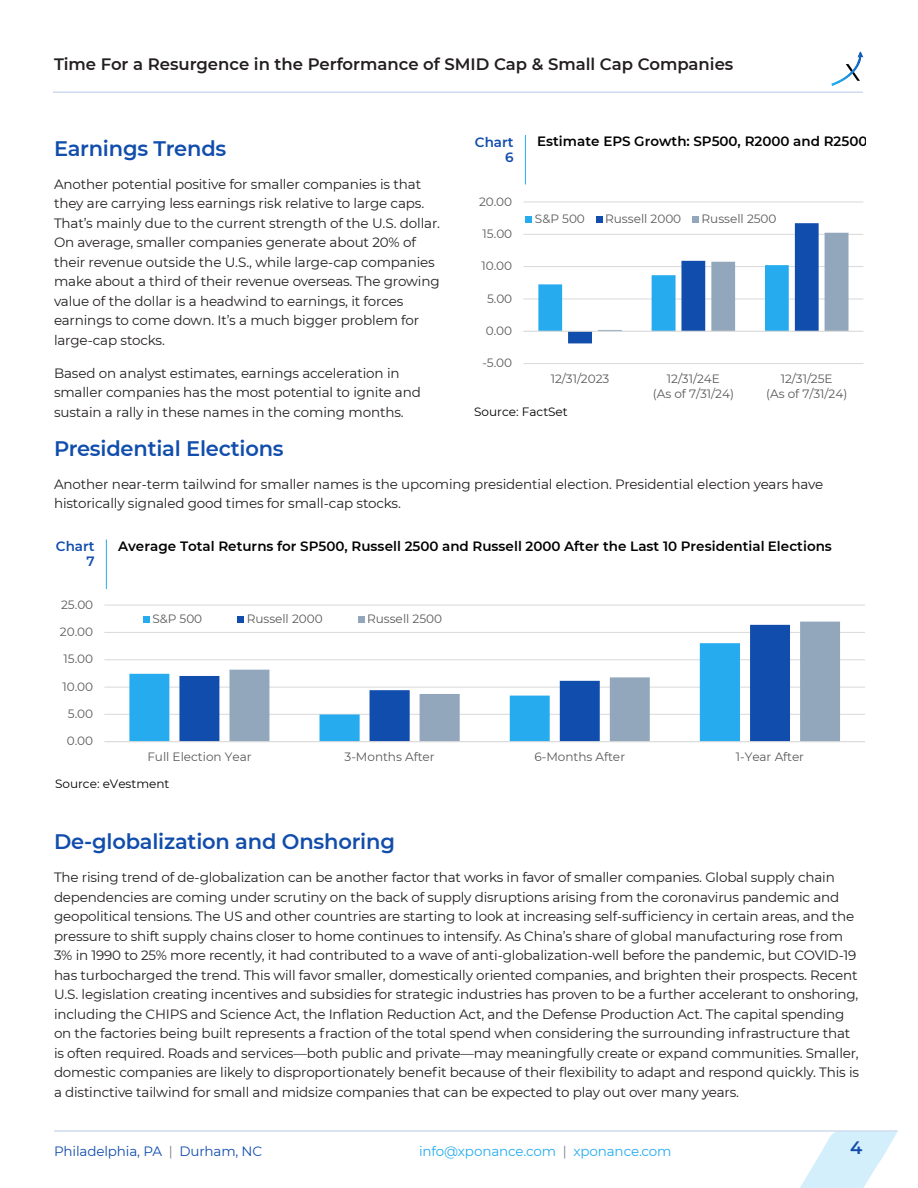
<style>
.page{position:relative;width:918px;height:1188px;background:#fff}
.page>*{position:absolute;margin:0;border:0;box-sizing:border-box;transform-origin:0 0}
.t1{font:600 21px "Montserrat";letter-spacing:-.01em;color:#114dac}
.t2{font:600 18px "Montserrat";color:#114dac}
.t3{font:600 16.5px "Montserrat";color:#231f20}
.t4{font:13.5px/19.5px "Montserrat";letter-spacing:-.015em;color:#231f20}
.t5{font:600 13.5px "Montserrat";letter-spacing:.005em;color:#000}
.t6{font:13.5px "Montserrat";letter-spacing:-.01em;color:#26acee}
.t7{font:13.5px "Montserrat";letter-spacing:-.01em;color:#114dac}
.t8{font:600 13.5px "Montserrat";letter-spacing:.005em;color:#114dac}
.t9{font:12px/14.7px "Montserrat";letter-spacing:-.005em;color:#595959;text-align:center}
.t10{font:12px "Montserrat";color:#000}
.s1{color:#808080}
</style>
<div class="page">
<svg style="left:800px;top:1131px;width:98px;height:57px"></svg>
<hr style="left:54px;top:1130px;width:843px;height:2px;background:#cfdbef">
<hr style="left:53px;top:91px;width:810px;height:2px;background:#cfdbef">
<svg style="left:831px;top:52px;width:33px;height:34px"></svg>
<hr style="left:525px;top:135px;width:1px;height:49px;background:#26acee">
<hr style="left:523px;top:363px;width:340px;height:1px;background:#d9d9d9">
<hr style="left:523px;top:299px;width:340px;height:1px;background:#d9d9d9">
<hr style="left:523px;top:266px;width:340px;height:1px;background:#d9d9d9">
<hr style="left:523px;top:234px;width:340px;height:1px;background:#d9d9d9">
<hr style="left:523px;top:202px;width:340px;height:1px;background:#d9d9d9">
<svg style="left:538px;top:223px;width:311px;height:120px"></svg>
<hr style="left:523px;top:331px;width:340px;height:1px;background:#d9d9d9">
<div style="left:514px;top:208px;width:269px;height:22px;background:#fff"></div>
<svg style="left:526px;top:216px;width:6px;height:6px"></svg>
<div style="left:596px;top:216px;width:7px;height:6px;background:#114dac"></div>
<div style="left:692px;top:216px;width:7px;height:6px;background:#92a7bc"></div>
<hr style="left:106px;top:540px;width:1px;height:49px;background:#26acee">
<hr style="left:104px;top:714px;width:761px;height:1px;background:#d9d9d9">
<hr style="left:104px;top:687px;width:761px;height:1px;background:#d9d9d9">
<hr style="left:104px;top:659px;width:761px;height:1px;background:#d9d9d9">
<hr style="left:104px;top:632px;width:761px;height:1px;background:#d9d9d9">
<hr style="left:104px;top:605px;width:761px;height:1px;background:#d9d9d9">
<svg style="left:129px;top:673px;width:50px;height:68px;fill:#26acee"></svg>
<svg style="left:179px;top:669px;width:51px;height:72px;fill:#114dac"></svg>
<svg style="left:230px;top:622px;width:610px;height:119px"></svg>
<hr style="left:104px;top:741px;width:761px;height:1px;background:#d9d9d9">
<div style="left:107px;top:611px;width:366px;height:18px;background:#fff"></div>
<div style="left:143px;top:616px;width:7px;height:7px;background:#26acee"></div>
<div style="left:237px;top:616px;width:7px;height:7px;background:#114dac"></div>
<div style="left:358px;top:616px;width:6px;height:7px;background:#92a7bc"></div>
<p class="t3" style="left:54px;top:57px;width:681px">Time For a Resurgence in the Performance of SMID Cap &amp; Small Cap Companies</p>
<p class="t5" style="left:537px;top:136px;width:332px">Estimate EPS Growth: SP500, R2000 and R2500</p>
<p class="t8" style="left:475px;top:136px;width:40px">Chart</p>
<h1 class="t1" style="left:54px;top:140px;width:174px">Earnings Trends</h1>
<p class="t4" style="left:54px;top:175px;width:388px">Another potential positive for smaller companies is that they are carrying less earnings risk relative to large caps.<br>That’s mainly due to the current strength of the U.S. dollar.<br>On average, smaller companies generate about 20% of their revenue outside the U.S., while large-cap companies make about a third of their revenue overseas. The growing value of the dollar is a headwind to earnings, it forces earnings to come down. It’s a much bigger problem for large-cap stocks.</p>
<p class="t4" style="left:54px;top:364px;width:368px">Based on analyst estimates, earnings acceleration in smaller companies has the most potential to ignite and sustain a rally in these names in the coming months.</p>
<h1 class="t1" style="left:54px;top:439px;width:231px">Presidential Elections</h1>
<p class="t4" style="left:54px;top:475px;width:771px">Another near-term tailwind for smaller names is the upcoming presidential election. Presidential election years have historically signaled good times for small-cap stocks.</p>
<p class="t8" style="left:505px;top:151px;width:10px">6</p>
<p class="t9" style="left:479px;top:194px;width:35px">20.00</p>
<p class="t9" style="left:535px;top:212px;width:51px">S&amp;P 500</p>
<p class="t9" style="left:605px;top:212px;width:78px">Russell 2000</p>
<p class="t9" style="left:702px;top:212px;width:76px">Russell 2500</p>
<p class="t9" style="left:483px;top:227px;width:31px">15.00</p>
<p class="t9" style="left:482px;top:259px;width:32px">10.00</p>
<p class="t9" style="left:487px;top:291px;width:27px">5.00</p>
<p class="t9" style="left:486px;top:324px;width:28px">0.00</p>
<p class="t9" style="left:482px;top:356px;width:31px">-5.00</p>
<p class="t9" style="left:551px;top:372px;width:60px">12/31/2023</p>
<p class="t9" style="left:653px;top:372px;width:83px">12/31/24E<br>(As of 7/31/24)</p>
<p class="t9" style="left:766px;top:372px;width:83px">12/31/25E<br>(As of 7/31/24)</p>
<p class="t10" style="left:474px;top:406px;width:95px">Source: FactSet</p>
<p class="t8" style="left:56px;top:541px;width:40px">Chart</p>
<p class="t8" style="left:86px;top:556px;width:10px">7</p>
<p class="t9" style="left:61px;top:597px;width:34px">25.00</p>
<p class="t9" style="left:60px;top:625px;width:35px">20.00</p>
<p class="t9" style="left:64px;top:652px;width:31px">15.00</p>
<p class="t9" style="left:62px;top:679px;width:32px">10.00</p>
<p class="t9" style="left:68px;top:707px;width:27px">5.00</p>
<p class="t9" style="left:67px;top:734px;width:28px">0.00</p>
<p class="t5" style="left:118px;top:540px;width:715px">Average Total Returns for SP500, Russell 2500 and Russell 2000 After the Last 10 Presidential Elections</p>
<p class="t9" style="left:152px;top:612px;width:51px">S&amp;P 500</p>
<p class="t9" style="left:247px;top:612px;width:78px">Russell 2000</p>
<p class="t9" style="left:367px;top:612px;width:76px">Russell 2500</p>
<p class="t9" style="left:147px;top:750px;width:106px">Full Election Year</p>
<p class="t9" style="left:345px;top:750px;width:92px">3-Months After</p>
<p class="t9" style="left:535px;top:750px;width:92px">6-Months After</p>
<p class="t9" style="left:736px;top:750px;width:70px">1-Year After</p>
<p class="t10" style="left:55px;top:777px;width:116px">Source: eVestment</p>
<h1 class="t1" style="left:54px;top:833px;width:342px">De-globalization and Onshoring</h1>
<p class="t4" style="left:54px;top:869px;width:807px">The rising trend of de-globalization can be another factor that works in favor of smaller companies. Global supply chain dependencies are coming under scrutiny on the back of supply disruptions arising from the coronavirus pandemic and geopolitical tensions. The US and other countries are starting to look at increasing self-sufficiency in certain areas, and the pressure to shift supply chains closer to home continues to intensify. As China’s share of global manufacturing rose from 3% in 1990 to 25% more recently, it had contributed to a wave of anti-globalization-well before the pandemic, but COVID-19 has turbocharged the trend. This will favor smaller, domestically oriented companies, and brighten their prospects. Recent U.S. legislation creating incentives and subsidies for strategic industries has proven to be a further accelerant to onshoring, including the CHIPS and Science Act, the Inflation Reduction Act, and the Defense Production Act. The capital spending on the factories being built represents a fraction of the total spend when considering the surrounding infrastructure that is often required. Roads and services—both public and private—may meaningfully create or expand communities. Smaller, domestic companies are likely to disproportionately benefit because of their flexibility to adapt and respond quickly. This is a distinctive tailwind for small and midsize companies that can be expected to play out over many years.</p>
<p class="t7" style="left:54px;top:1146px;width:210px">Philadelphia, PA <span class="s1">|</span> Durham, NC</p>
<p class="t6" style="left:419px;top:1146px;width:254px">info@xponance.com <span class="s1">|</span> xponance.com</p>
<h2 class="t2" style="left:850px;top:1141px;width:14px">4</h2>
</div>
